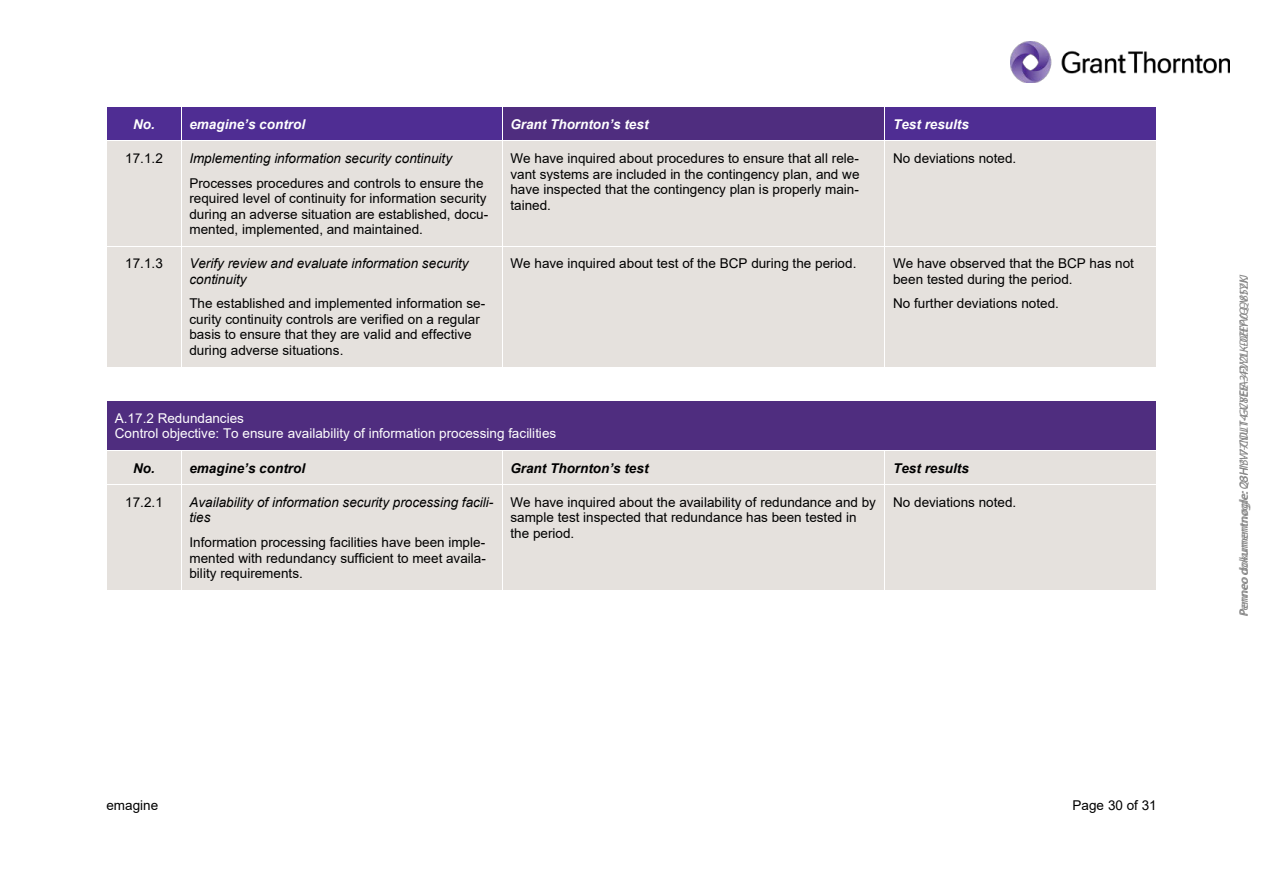
<style>
.page{position:relative;width:1263px;height:893px;background:#fff}
.page>*{position:absolute;margin:0;border:0;box-sizing:border-box;transform-origin:0 0}
.t1{font:13.5px/15.6px "Arial";letter-spacing:.005em;color:#000}
.t2{font:italic 13.5px/15.5px "Arial";letter-spacing:.005em;color:#000}
.t3{font:13.5px/15.5px "Arial";letter-spacing:.005em;color:#fff}
.t4{font:italic 700 13.5px "Arial";color:#fff}
.t5{font:italic 700 13.5px "Arial";color:#000}
.t6{font:italic 12px "Myriad Pro";color:#888}
</style>
<div class="page">
<img style="left:1011px;top:42px;width:218px;height:40px">
<div style="left:107px;top:107px;width:74px;height:34px;background:#4f2d93"></div>
<div style="left:182px;top:107px;width:320px;height:34px;background:#4f2d93"></div>
<div style="left:503px;top:107px;width:382px;height:34px;background:#4f2d7f"></div>
<div style="left:885px;top:107px;width:271px;height:34px;background:#4f2d93"></div>
<hr style="left:885px;top:107px;width:1px;height:34px;background:#fff">
<div style="left:107px;top:141px;width:74px;height:105px;background:#e5e1dd"></div>
<div style="left:182px;top:141px;width:320px;height:105px;background:#e5e1dd"></div>
<div style="left:503px;top:141px;width:382px;height:105px;background:#e5e1dd"></div>
<div style="left:885px;top:141px;width:271px;height:105px;background:#e5e1dd"></div>
<hr style="left:107px;top:141px;width:74px;height:1px;background:#fff">
<hr style="left:182px;top:141px;width:320px;height:1px;background:#fff">
<hr style="left:503px;top:141px;width:382px;height:1px;background:#fff">
<hr style="left:885px;top:141px;width:271px;height:1px;background:#fff">
<hr style="left:885px;top:141px;width:1px;height:105px;background:#fff">
<div style="left:107px;top:247px;width:74px;height:120px;background:#e5e1dd"></div>
<div style="left:182px;top:247px;width:320px;height:120px;background:#e5e1dd"></div>
<div style="left:503px;top:247px;width:382px;height:120px;background:#e5e1dd"></div>
<div style="left:885px;top:247px;width:271px;height:120px;background:#e5e1dd"></div>
<hr style="left:885px;top:247px;width:1px;height:120px;background:#fff">
<div style="left:115px;top:401px;width:1033px;height:25px;background:#4f2d7f"></div>
<div style="left:115px;top:426px;width:1033px;height:24px;background:#4f2d7f"></div>
<div style="left:107px;top:451px;width:74px;height:34px;background:#e5e1dd"></div>
<div style="left:182px;top:451px;width:320px;height:34px;background:#e5e1dd"></div>
<div style="left:503px;top:451px;width:382px;height:34px;background:#e5e1dd"></div>
<div style="left:885px;top:451px;width:271px;height:34px;background:#e5e1dd"></div>
<hr style="left:885px;top:451px;width:1px;height:34px;background:#fff">
<div style="left:107px;top:485px;width:74px;height:105px;background:#e5e1dd"></div>
<div style="left:182px;top:485px;width:320px;height:105px;background:#e5e1dd"></div>
<div style="left:503px;top:485px;width:382px;height:105px;background:#e5e1dd"></div>
<div style="left:885px;top:485px;width:271px;height:105px;background:#e5e1dd"></div>
<hr style="left:107px;top:485px;width:74px;height:1px;background:#fff">
<hr style="left:182px;top:485px;width:320px;height:1px;background:#fff">
<hr style="left:503px;top:485px;width:382px;height:1px;background:#fff">
<hr style="left:885px;top:485px;width:271px;height:1px;background:#fff">
<hr style="left:885px;top:485px;width:1px;height:105px;background:#fff">
<p class="t4" style="left:133px;top:119px;width:23px">No.</p>
<p class="t4" style="left:189px;top:119px;width:117px">emagine9s control</p>
<p class="t4" style="left:510px;top:119px;width:140px">Grant Thornton9s test</p>
<p class="t4" style="left:893px;top:119px;width:77px">Test results</p>
<p class="t1" style="left:125px;top:152px;width:39px">17.1.2</p>
<p class="t2" style="left:189px;top:152px;width:264px">Implementing information security continuity</p>
<p class="t1" style="left:189px;top:176px;width:300px">Processes procedures and controls to ensure the required level of continuity for information security during an adverse situation are established, docu&shy;mented, implemented, and maintained.</p>
<p class="t1" style="left:510px;top:152px;width:351px;text-align:justify">We have inquired about procedures to ensure that all rele&shy;vant systems are included in the contingency plan, and we have inspected that the contingency plan is properly main&shy;tained.</p>
<p class="t1" style="left:893px;top:152px;width:125px">No deviations noted.</p>
<p class="t1" style="left:125px;top:257px;width:39px">17.1.3</p>
<p class="t2" style="left:189px;top:257px;width:281px">Verify review and evaluate information security continuity</p>
<p class="t1" style="left:189px;top:297px;width:297px">The established and implemented information se&shy;curity continuity controls are verified on a regular basis to ensure that they are valid and effective during adverse situations.</p>
<p class="t1" style="left:510px;top:257px;width:348px">We have inquired about test of the BCP during the period.</p>
<p class="t1" style="left:893px;top:257px;width:242px">We have observed that the BCP has not been tested during the period.</p>
<p class="t1" style="left:893px;top:297px;width:167px">No further deviations noted.</p>
<p class="t3" style="left:115px;top:412px;width:443px">A.17.2 Redundancies<br>Control objective: To ensure availability of information processing facilities</p>
<p class="t5" style="left:133px;top:463px;width:23px">No.</p>
<p class="t5" style="left:189px;top:463px;width:117px">emagine9s control</p>
<p class="t5" style="left:510px;top:463px;width:140px">Grant Thornton9s test</p>
<p class="t5" style="left:893px;top:463px;width:77px">Test results</p>
<p class="t1" style="left:125px;top:496px;width:39px">17.2.1</p>
<p class="t2" style="left:189px;top:496px;width:306px">Availability of information security processing facili&shy;ties</p>
<p class="t1" style="left:189px;top:536px;width:298px;text-align:justify">Information processing facilities have been imple&shy;mented with redundancy sufficient to meet availa&shy;bility requirements.</p>
<p class="t1" style="left:510px;top:496px;width:367px">We have inquired about the availability of redundance and by sample test inspected that redundance has been tested in the period.</p>
<p class="t1" style="left:893px;top:496px;width:125px">No deviations noted.</p>
<p class="t1" style="left:106px;top:799px;width:53px">emagine</p>
<p class="t1" style="left:1072px;top:799px;width:86px">Page 30 of 31</p>
<p class="t6" style="left:1239px;top:617px;width:345px;rotate:-90deg">Penneo dokumentnøg le:Q3HYW-CDL14-V8EIA-42Y1K-0HYVQ-V1YJJ</p>
<p class="t6" style="left:1239px;top:616px;width:342px;rotate:-90deg">Penneo dokumentn¯g le:28 I3-77NUT-GCY E-3FV2L-DZEP0-Q852K</p>
</div>
